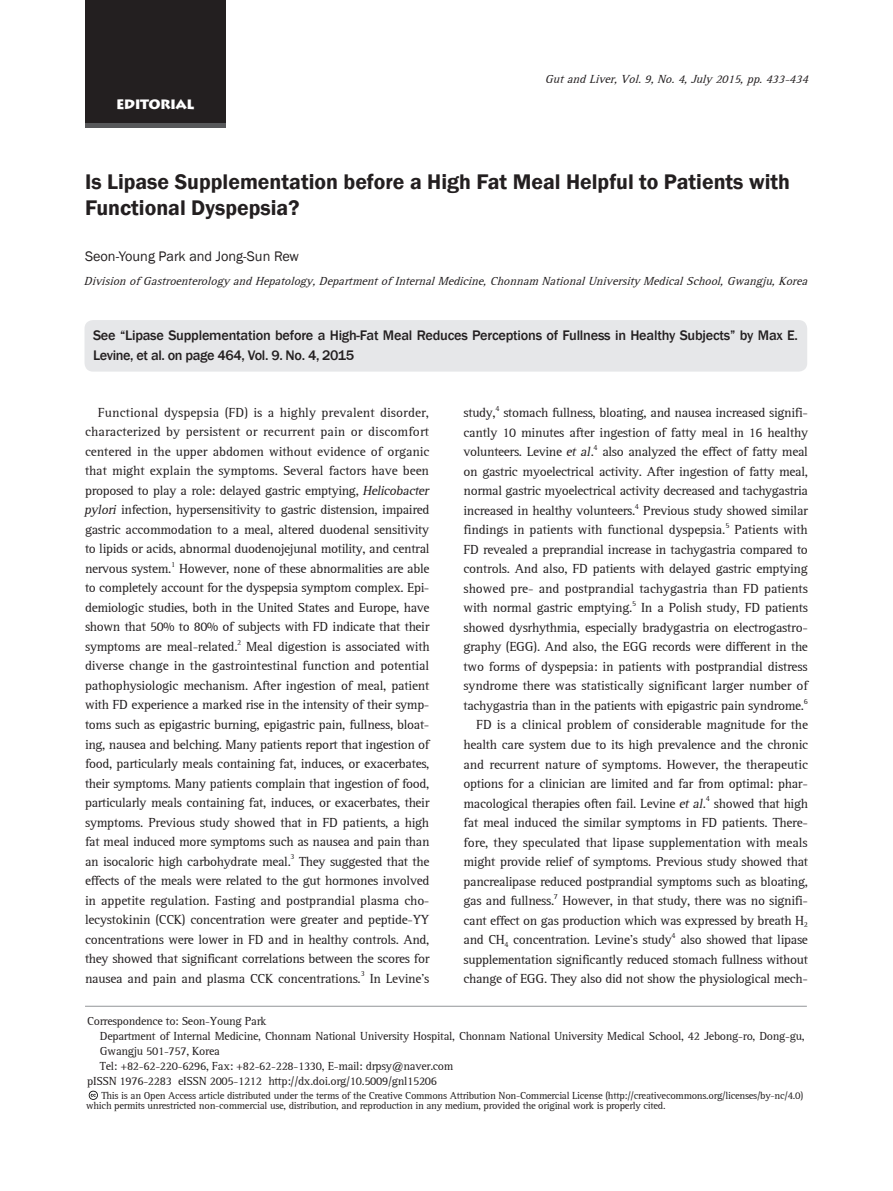
<style>
.page{position:relative;width:893px;height:1191px;background:#fff}
.page>*{position:absolute;margin:0;border:0;box-sizing:border-box;transform-origin:0 0}
.영문_제목{font:600 21.75px/26.1px "Franklin Gothic";color:#231f20}
.본문{font:500 14.25px/19.5px "Franklin Gothic";letter-spacing:-.015em;color:#231f20}
.영문_이름{font:14.25px "Franklin Gothic";color:#231f20}
.본문-2{font:13.5px/19.5px "Rotisser";letter-spacing:-.025em;color:#231f20;text-align:justify}
.t1{font:700 13.5px "Lithograph";letter-spacing:-.04em;color:#fff}
.책임저자란{font:12px/15px "Rotisser";letter-spacing:-.025em;color:#231f20}
.영문_소속{font:italic 12px "Rotisser";color:#231f20}
.본문-3{font:10.5px/10.5px "Rotisser";letter-spacing:-.025em;color:#231f20}
.본문-4{font:7.8px "Rotisser";color:#231f20}
.s1{font-style:italic}
</style>
<div class="page">
<div style="left:85px;top:0;width:140px;height:128px;background:#57585a"></div>
<div style="left:85px;top:0;width:140px;height:123px;background:#231f20"></div>
<svg style="left:88px;top:1090px;width:10px;height:10px"></svg>
<div style="left:85px;top:320px;width:722px;height:51px;background:#e6e7e9;border-radius:9px"></div>
<hr style="left:85px;top:1006px;width:722px;height:1px;background:#939598">
<p class="t1" style="left:116px;top:96px;width:80px">EDITORIAL</p>
<p class="영문_소속" style="left:545px;top:72px;width:268px">GutandLiver,Vol.9,No.4,July2015,pp.433-434</p>
<p class="영문_제목" style="left:85px;top:169px;width:706px">Is Lipase Supplementation before a High Fat Meal Helpful to Patients with<br>Functional Dyspepsia?</p>
<p class="영문_이름" style="left:85px;top:247px;width:216px">Seon-Young Park and Jong-Sun Rew</p>
<p class="영문_소속" style="left:84px;top:274px;width:729px">Divisionof GastroenterologyandHepatology,Departmentof InternalMedicine,Chonnam NationalUniversityMedicalSchool,Gwangju,Korea</p>
<p class="본문" style="left:93px;top:326px;width:706px">See “Lipase Supplementation before a High-Fat Meal Reduces Perceptions of Fullness in Healthy Subjects” by Max E.<br>Levine, et al. on page 464, Vol. 9. No. 4, 2015</p>
<p class="본문-2" style="left:84px;top:403px;width:349px;text-align:left;text-indent:14px">Functional dyspepsia (FD) is a highly prevalent disorder, characterized by persistent or recurrent pain or discomfort centered in the upper abdomen without evidence of organic that might explain the symptoms. Several factors have been proposed to play a role: delayed gastric emptying, <span class="s1">Helicobacter pylori</span> infection, hypersensitivity to gastric distension, impaired gastric accommodation to a meal, altered duodenal sensitivity to lipids or acids, abnormal duodenojejunal motility, and central nervous system.</p>
<p class="본문-4" style="left:171px;top:559px;width:6px">1</p>
<p class="본문-2" style="left:85px;top:559px;width:346px;text-indent:94px">However, none of these abnormalities are able to completely account for the dyspepsia symptom complex. Epi&shy;demiologic studies, both in the United States and Europe, have shown that 50% to 80% of subjects with FD indicate that their symptoms are meal-related.</p>
<p class="본문-4" style="left:237px;top:637px;width:6px">2</p>
<p class="본문-2" style="left:85px;top:637px;width:346px;text-indent:161px">Meal digestion is associated with diverse change in the gastrointestinal function and potential pathophysiologic mechanism. After ingestion of meal, patient with FD experience a marked rise in the intensity of their symp&shy;toms such as epigastric burning, epigastric pain, fullness, bloat&shy;ing, nausea and belching. Many patients report that ingestion of food, particularly meals containing fat, induces, or exacerbates, their symptoms. Many patients complain that ingestion of food, particularly meals containing fat, induces, or exacerbates, their symptoms. Previous study showed that in FD patients, a high fat meal induced more symptoms such as nausea and pain than an isocaloric high carbohydrate meal.</p>
<p class="본문-4" style="left:291px;top:852px;width:6px">3</p>
<p class="본문-2" style="left:85px;top:851px;width:346px;text-indent:214px">They suggested that the effects of the meals were related to the gut hormones involved in appetite regulation. Fasting and postprandial plasma cho&shy;lecystokinin (CCK) concentration were greater and peptide-YY concentrations were lower in FD and in healthy controls. And, they showed that significant correlations between the scores for nausea and pain and plasma CCK concentrations.</p>
<p class="본문-4" style="left:361px;top:969px;width:6px">3</p>
<p class="본문-2" style="left:370px;top:968px;width:61px">In Levine’s</p>
<p class="본문-2" style="left:463px;top:403px;width:34px">study,</p>
<p class="본문-4" style="left:495px;top:404px;width:6px">4</p>
<p class="본문-2" style="left:463px;top:403px;width:346px;text-indent:40px">stomach fullness, bloating, and nausea increased signifi&shy;cantly 10 minutes after ingestion of fatty meal in 16 healthy volunteers. Levine <span class="s1">et al</span>.</p>
<p class="본문-4" style="left:594px;top:443px;width:6px">4</p>
<p class="본문-2" style="left:463px;top:442px;width:346px;text-indent:139px">also analyzed the effect of fatty meal on gastric myoelectrical activity. After ingestion of fatty meal, normal gastric myoelectrical activity decreased and tachygastria increased in healthy volunteers.</p>
<p class="본문-4" style="left:635px;top:501px;width:6px">4</p>
<p class="본문-2" style="left:463px;top:501px;width:346px;text-indent:180px">Previous study showed similar findings in patients with functional dyspepsia.</p>
<p class="본문-4" style="left:725px;top:521px;width:6px">5</p>
<p class="본문-2" style="left:463px;top:520px;width:346px;text-indent:271px">Patients with FD revealed a preprandial increase in tachygastria compared to controls. And also, FD patients with delayed gastric emptying showed pre- and postprandial tachygastria than FD patients with normal gastric emptying.</p>
<p class="본문-4" style="left:632px;top:599px;width:6px">5</p>
<p class="본문-2" style="left:463px;top:598px;width:346px;text-indent:178px">In a Polish study, FD patients showed dysrhythmia, especially bradygastria on electrogastro&shy;graphy (EGG). And also, the EGG records were different in the two forms of dyspepsia: in patients with postprandial distress syndrome there was statistically significant larger number of tachygastria than in the patients with epigastric pain syndrome.</p>
<p class="본문-4" style="left:804px;top:696px;width:6px">6</p>
<p class="본문-2" style="left:463px;top:715px;width:346px;text-indent:13px">FD is a clinical problem of considerable magnitude for the health care system due to its high prevalence and the chronic and recurrent nature of symptoms. However, the therapeutic options for a clinician are limited and far from optimal: phar&shy;macological therapies often fail. Levine <span class="s1">et al</span>.</p>
<p class="본문-4" style="left:706px;top:794px;width:6px">4</p>
<p class="본문-2" style="left:463px;top:793px;width:346px;text-indent:250px">showed that high fat meal induced the similar symptoms in FD patients. There&shy;fore, they speculated that lipase supplementation with meals might provide relief of symptoms. Previous study showed that pancrealipase reduced postprandial symptoms such as bloating, gas and fullness.</p>
<p class="본문-4" style="left:554px;top:891px;width:6px">7</p>
<p class="본문-2" style="left:463px;top:891px;width:346px;text-indent:99px">However, in that study, there was no signifi&shy;cant effect on gas production which was expressed by breath H<sub>2 </sub>and CH<sub>4</sub> concentration. Levine’s study</p>
<p class="본문-4" style="left:672px;top:930px;width:6px">4</p>
<p class="본문-2" style="left:463px;top:930px;width:346px;text-indent:217px">also showed that lipase supplementation significantly reduced stomach fullness without change of EGG. They also did not show the physiological mech-</p>
<p class="책임저자란" style="left:87px;top:1013px;width:181px">Correspondence to: Seon-Young Park</p>
<p class="책임저자란" style="left:100px;top:1028px;width:706px">Department of Internal Medicine, Chonnam National University Hospital, Chonnam National University Medical School, 42 Jebong-ro, Dong-gu,<br>Gwangju 501-757, Korea</p>
<p class="책임저자란" style="left:100px;top:1058px;width:355px">Tel: +82-62-220-6296, Fax: +82-62-228-1330, E-mail: drpsy@naver.com</p>
<p class="책임저자란" style="left:87px;top:1073px;width:351px">pISSN 1976-2283 eISSN 2005-1212 http://dx.doi.org/10.5009/gnl15206</p>
<p class="본문-3" style="left:86px;top:1090px;width:718px;text-indent:15px">This is an Open Access article distributed under the terms of the Creative Commons Attribution Non-Commercial License (http://creativecommons.org/licenses/by-nc/4.0) which permits unrestricted non-commercial use, distribution, and reproduction in any medium, provided the original work is properly cited.</p>
</div>
